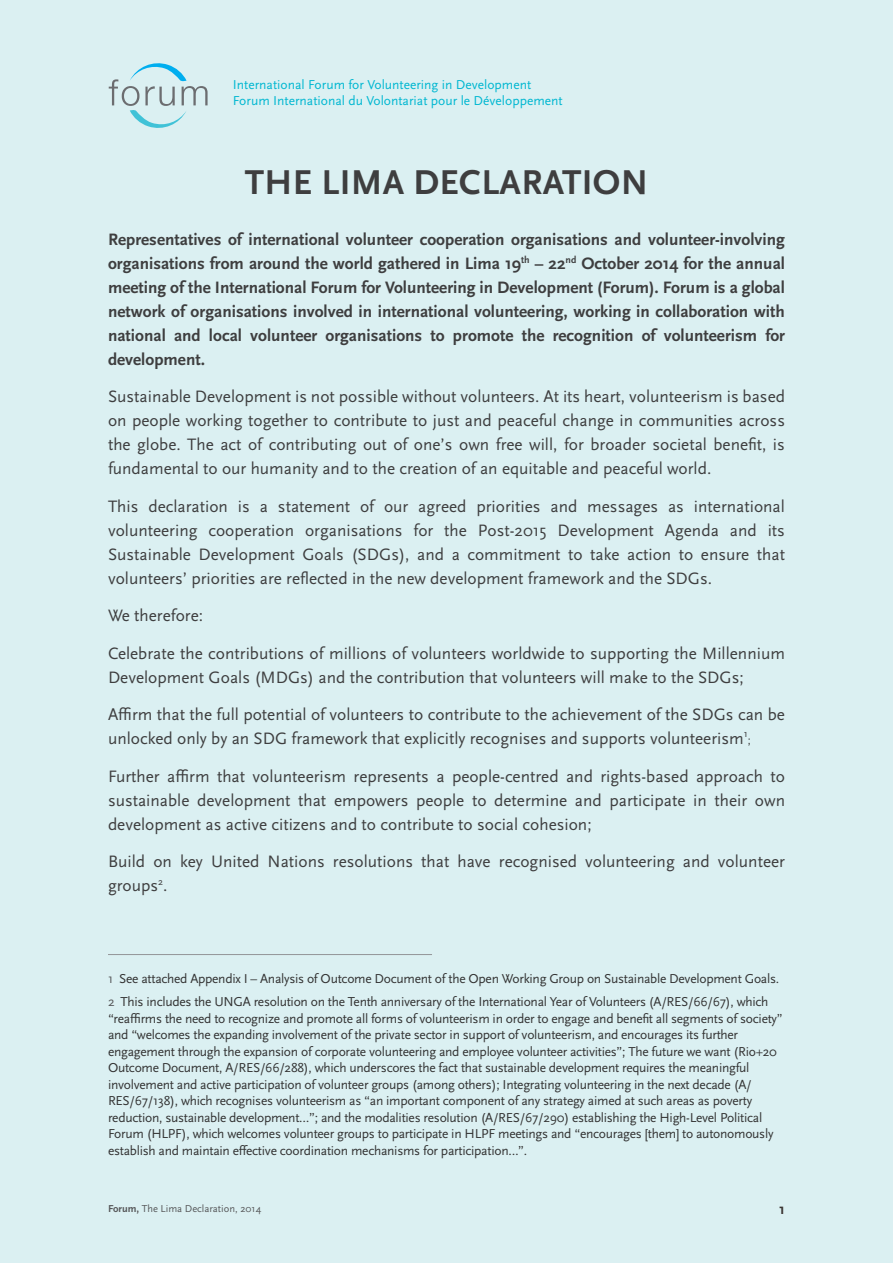
<style>
.page{position:relative;width:893px;height:1263px;background:#dbf0f2}
.page>*{position:absolute;margin:0;border:0;box-sizing:border-box;transform-origin:0 0}
.Heading_1{font:700 36px "Scala Sans Pro";letter-spacing:.01em;color:#3e3e3f}
.Body_Text{font:17.25px/24px "Scala Sans Pro";color:#3e3e3f;text-align:justify}
.Body_Text_-_First_Pa{font:700 17.25px/24px "Scala Sans Pro";color:#3e3e3f;text-align:justify}
.t1{font:700 15px "Scala Sans Pro";color:#3b3532}
.Footnote{font:13.5px/16.5px "Scala Sans Pro";letter-spacing:-.02em;color:#333}
.t2{font:13.5px "Scala Sans Pro";color:#00b7d1}
.Body_Text-2{font:12px "Scala Sans Pro";color:#3e3e3f}
.t3{font:10.5px "Scala Sans Pro";color:#57585a}
.s1{color:#57585a}
.s2{font-weight:700}
</style>
<div class="page">
<hr style="left:108px;top:954px;width:324px;height:1px;background:#939598">
<svg style="left:109px;top:62px;width:99px;height:67px;background:#c5e1e6"></svg>
<p class="t2" style="left:233px;top:77px;width:300px">International Forum for Volunteering in Development</p>
<p class="t2" style="left:233px;top:93px;width:331px">Forum International du Volontariat pour le Développement</p>
<p class="Heading_1" style="left:245px;top:161px;width:405px">THE LIMA DECLARATION</p>
<p class="Body_Text_-_First_Pa" style="left:108px;top:227px;width:678px">Representatives of international volunteer cooperation organisations and volunteer-involving organisations from around the world gathered in Lima 19<sup>th</sup> – 22<sup>nd</sup> October 2014 for the annual meeting of the International Forum for Volunteering in Development (Forum). Forum is a global network of organisations involved in international volunteering, working in collaboration with national and local volunteer organisations to promote the recognition of volunteerism for development.</p>
<p class="Body_Text" style="left:108px;top:384px;width:678px">Sustainable Development is not possible without volunteers. At its heart, volunteerism is based on people working together to contribute to just and peaceful change in communities across the globe. The act of contributing out of one’s own free will, for broader societal benefit, is fundamental to our humanity and to the creation of an equitable and peaceful world.</p>
<p class="Body_Text" style="left:108px;top:494px;width:678px">This declaration is a statement of our agreed priorities and messages as international volunteering cooperation organisations for the Post-2015 Development Agenda and its Sustainable Development Goals (SDGs), and a commitment to take action to ensure that volunteers’ priorities are reflected in the new development framework and the SDGs.</p>
<p class="Body_Text" style="left:108px;top:603px;width:97px">We therefore:</p>
<p class="Body_Text" style="left:108px;top:641px;width:678px">Celebrate the contributions of millions of volunteers worldwide to supporting the Millennium<br>Development Goals (MDGs) and the contribution that volunteers will make to the SDGs;</p>
<p class="Body_Text" style="left:108px;top:702px;width:678px">Affirm that the full potential of volunteers to contribute to the achievement of the SDGs can be unlocked only by an SDG framework that explicitly recognises and supports volunteerism<sup>1</sup></p>
<p class="Body_Text-2" style="left:748px;top:733px;width:5px">;</p>
<p class="Body_Text" style="left:108px;top:764px;width:678px">Further affirm that volunteerism represents a people-centred and rights-based approach to sustainable development that empowers people to determine and participate in their own development as active citizens and to contribute to social cohesion;</p>
<p class="Body_Text" style="left:108px;top:849px;width:678px">Build on key United Nations resolutions that have recognised volunteering and volunteer groups<sup>2</sup>.</p>
<p class="Footnote" style="left:108px;top:970px;width:673px"><span class="s1">1</span> See attached Appendix I – Analysis of Outcome Document of the Open Working Group on Sustainable Development Goals.</p>
<p class="Footnote" style="left:108px;top:994px;width:676px"><span class="s1">2</span> This includes the UNGA resolution on the Tenth anniversary of the International Year of Volunteers (A/RES/66/67), which “reaffirms the need to recognize and promote all forms of volunteerism in order to engage and benefit all segments of society” and “welcomes the expanding involvement of the private sector in support of volunteerism, and encourages its further engagement through the expansion of corporate volunteering and employee volunteer activities”; The future we want (Rio+20<br>Outcome Document, A/RES/66/288), which underscores the fact that sustainable development requires the meaningful involvement and active participation of volunteer groups (among others); Integrating volunteering in the next decade (A/ RES/67/138), which recognises volunteerism as “an important component of any strategy aimed at such areas as poverty reduction, sustainable development…”; and the modalities resolution (A/RES/67/290) establishing the High-Level Political Forum (HLPF), which welcomes volunteer groups to participate in HLPF meetings and “encourages [them] to autonomously establish and maintain effective coordination mechanisms for participation…”.</p>
<p class="t3" style="left:108px;top:1203px;width:155px"><span class="s2">Forum,</span> The Lima Declaration, 2014</p>
<p class="t1" style="left:779px;top:1200px;width:7px">1</p>
</div>
